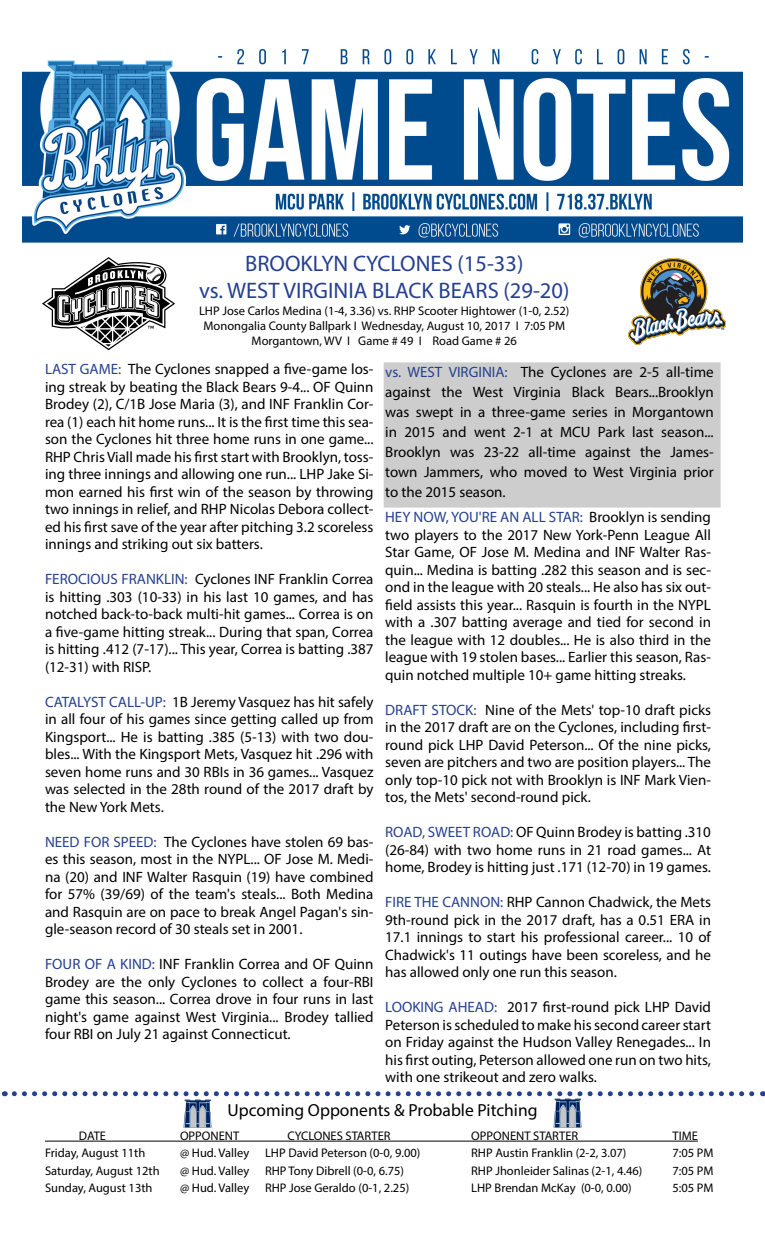
<style>
.page{position:relative;width:765px;height:1260px;background:#fff}
.page>*{position:absolute;margin:0;border:0;box-sizing:border-box;transform-origin:0 0}
.t1{font:22.5px/27px "Myriad Pro";color:#25408f;text-align:center}
.t2{font:17.5px "Myriad Pro";color:#000}
.t3{font:15px/17.5px "Myriad Pro";color:#000;text-align:justify}
.t4{font:12.5px/15px "Myriad Pro";color:#000;text-align:center}
.s1{color:#25408f}
</style>
<div class="page">
<div style="left:384px;top:363px;width:336px;height:144px;background:#cdcdcd"></div>
<img style="left:22px;top:48px;width:720px;height:195px">
<svg style="left:42px;top:257px;width:133px;height:94px"></svg>
<img style="left:628px;top:258px;width:97px;height:87px">
<svg style="left:14px;top:1091px;width:749px;height:5px"></svg>
<hr style="left:45px;top:1141px;width:653px;height:1px;background:#000">
<img style="left:184px;top:1099px;width:28px;height:29px">
<img style="left:554px;top:1099px;width:28px;height:29px">
<h1 class="t1" style="left:199px;top:249px;width:372px">BROOKLYN CYCLONES (15-33)<br>vs. WEST VIRGINIA BLACK BEARS (29-20)</h1>
<p class="t4" style="left:199px;top:303px;width:372px">LHP Jose Carlos Medina (1-4, 3.36) vs. RHP Scooter Hightower (1-0, 2.52)<br>Monongalia County Ballpark I Wednesday, August 10, 2017 I 7:05 PM<br>Morgantown, WV I Game # 49 I Road Game # 26</p>
<p class="t3" style="left:45px;top:360px;width:330px"><span class="s1">LAST GAME:</span> The Cyclones snapped a five-game los&shy;ing streak by beating the Black Bears 9-4... OF Quinn Brodey (2), C/1B Jose Maria (3), and INF Franklin Cor&shy;rea (1) each hit home runs... It is the first time this sea&shy;son the Cyclones hit three home runs in one game...<br>RHP Chris Viall made his first start with Brooklyn, toss&shy;ing three innings and allowing one run... LHP Jake Si&shy;mon earned his first win of the season by throwing two innings in relief, and RHP Nicolas Debora collect&shy;ed his first save of the year after pitching 3.2 scoreless innings and striking out six batters.</p>
<p class="t3" style="left:45px;top:570px;width:330px"><span class="s1">FEROCIOUS FRANKLIN:</span> Cyclones INF Franklin Correa is hitting .303 (10-33) in his last 10 games, and has notched back-to-back multi-hit games... Correa is on a five-game hitting streak... During that span, Correa is hitting .412 (7-17)... This year, Correa is batting .387 (12-31) with RISP.</p>
<p class="t3" style="left:45px;top:693px;width:330px"><span class="s1">CATALYST CALL-UP:</span> 1B Jeremy Vasquez has hit safely in all four of his games since getting called up from Kingsport... He is batting .385 (5-13) with two dou&shy;bles... With the Kingsport Mets, Vasquez hit .296 with seven home runs and 30 RBIs in 36 games... Vasquez was selected in the 28th round of the 2017 draft by the New York Mets.</p>
<p class="t3" style="left:45px;top:833px;width:330px"><span class="s1">NEED FOR SPEED:</span> The Cyclones have stolen 69 bas&shy;es this season, most in the NYPL... OF Jose M. Medi&shy;na (20) and INF Walter Rasquin (19) have combined for 57% (39/69) of the team's steals... Both Medina and Rasquin are on pace to break Angel Pagan's sin&shy;gle-season record of 30 steals set in 2001.</p>
<p class="t3" style="left:45px;top:955px;width:330px"><span class="s1">FOUR OF A KIND:</span> INF Franklin Correa and OF Quinn Brodey are the only Cyclones to collect a four-RBI game this season... Correa drove in four runs in last night's game against West Virginia... Brodey tallied four RBI on July 21 against Connecticut.</p>
<p class="t3" style="left:385px;top:362px;width:330px;line-height:20px"><span class="s1">vs. WEST VIRGINIA:</span> The Cyclones are 2-5 all-time against the West Virginia Black Bears...Brooklyn was swept in a three-game series in Morgantown in 2015 and went 2-1 at MCU Park last season...<br>Brooklyn was 23-22 all-time against the James&shy;town Jammers, who moved to West Virginia prior to the 2015 season.</p>
<p class="t3" style="left:385px;top:508px;width:327px"><span class="s1">HEY NOW, YOU'RE AN ALL STAR:</span> Brooklyn is sending two players to the 2017 New York-Penn League All Star Game, OF Jose M. Medina and INF Walter Ras&shy;quin... Medina is batting .282 this season and is sec&shy;ond in the league with 20 steals... He also has six out&shy;field assists this year... Rasquin is fourth in the NYPL with a .307 batting average and tied for second in the league with 12 doubles... He is also third in the league with 19 stolen bases... Earlier this season, Ras&shy;quin notched multiple 10+ game hitting streaks.</p>
<p class="t3" style="left:385px;top:701px;width:327px"><span class="s1">DRAFT STOCK:</span> Nine of the Mets' top-10 draft picks in the 2017 draft are on the Cyclones, including first&shy;round pick LHP David Peterson... Of the nine picks, seven are pitchers and two are position players... The only top-10 pick not with Brooklyn is INF Mark Vien&shy;tos, the Mets' second-round pick.</p>
<p class="t3" style="left:385px;top:823px;width:327px"><span class="s1">ROAD, SWEET ROAD:</span> OF Quinn Brodey is batting .310 (26-84) with two home runs in 21 road games... At home, Brodey is hitting just .171 (12-70) in 19 games.</p>
<p class="t3" style="left:385px;top:893px;width:327px"><span class="s1">FIRE THE CANNON:</span> RHP Cannon Chadwick, the Mets 9th-round pick in the 2017 draft, has a 0.51 ERA in 17.1 innings to start his professional career... 10 of Chadwick's 11 outings have been scoreless, and he has allowed only one run this season.</p>
<p class="t3" style="left:385px;top:998px;width:327px"><span class="s1">LOOKING AHEAD:</span> 2017 first-round pick LHP David Peterson is scheduled to make his second career start on Friday against the Hudson Valley Renegades... In his first outing, Peterson allowed one run on two hits, with one strikeout and zero walks.</p>
<p class="t2" style="left:227px;top:1100px;width:312px">Upcoming Opponents &amp; Probable Pitching</p>
<p class="t4" style="left:79px;top:1128px;width:29px">DATE</p>
<p class="t4" style="left:180px;top:1128px;width:61px">OPPONENT</p>
<p class="t4" style="left:288px;top:1128px;width:105px">CYCLONES STARTER</p>
<p class="t4" style="left:471px;top:1128px;width:108px">OPPONENT STARTER</p>
<p class="t4" style="left:673px;top:1128px;width:27px">TIME</p>
<p class="t4" style="left:45px;top:1145px;width:102px">Friday, August 11th</p>
<p class="t4" style="left:180px;top:1145px;width:71px">@ Hud. Valley</p>
<p class="t4" style="left:265px;top:1145px;width:157px">LHP David Peterson (0-0, 9.00)</p>
<p class="t4" style="left:471px;top:1145px;width:157px">RHP Austin Franklin (2-2, 3.07)</p>
<p class="t4" style="left:673px;top:1145px;width:43px">7:05 PM</p>
<p class="t4" style="left:45px;top:1163px;width:116px">Saturday, August 12th</p>
<p class="t4" style="left:180px;top:1163px;width:71px">@ Hud. Valley</p>
<p class="t4" style="left:265px;top:1163px;width:141px">RHP Tony Dibrell (0-0, 6.75)</p>
<p class="t4" style="left:471px;top:1163px;width:173px">RHP Jhonleider Salinas (2-1, 4.46)</p>
<p class="t4" style="left:673px;top:1163px;width:43px">7:05 PM</p>
<p class="t4" style="left:45px;top:1180px;width:109px">Sunday, August 13th</p>
<p class="t4" style="left:180px;top:1180px;width:71px">@ Hud. Valley</p>
<p class="t4" style="left:265px;top:1180px;width:146px">RHP Jose Geraldo (0-1, 2.25)</p>
<p class="t4" style="left:471px;top:1180px;width:162px">LHP Brendan McKay (0-0, 0.00)</p>
<p class="t4" style="left:673px;top:1180px;width:43px">5:05 PM</p>
</div>
